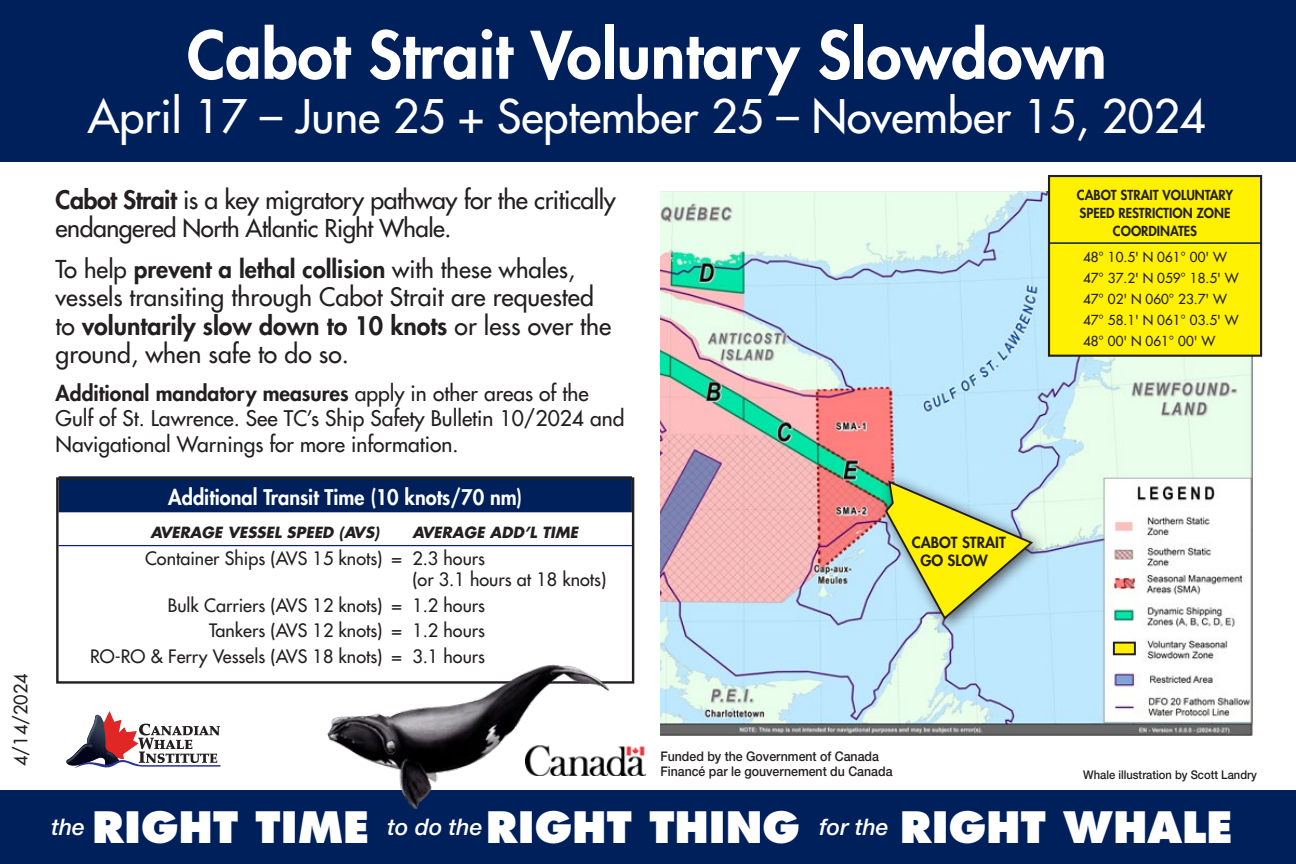
<style>
.page{position:relative;width:1296px;height:864px;background:#fff}
.page>*{position:absolute;margin:0;border:0;box-sizing:border-box;transform-origin:0 0}
.t1{font:800 63.9px "Futura";color:#fff}
.t2{font:45px "Futura";color:#fff}
.t3{font:800 42px "Futura";color:#fff}
.t4{font:24.9px/28.5px "Futura";color:#231f20}
.t5{font:24.9px "Futura";letter-spacing:-.02em;color:#231f20}
.t6{font:800 24px "Futura";color:#231f20}
.t7{font:24px "Futura";letter-spacing:-.02em;color:#231f20}
.t8{font:italic 500 22.8px "Helvetica Neue";color:#fff}
.t9{font:21px/25.5px "Futura";color:#231f20}
.t10{font:800 21px "Futura";color:#fff;scale:.95 1}
.t11{font:18px/21px "Futura";color:#231f20}
.t12{font:italic 700 15px "Futura";color:#231f20}
.t13{font:800 15px/18px "Futura";color:#231f20}
.t14{font:13.5px "Futura";color:#231f20}
.t15{font:800 13.5px/18px "Futura";color:#231f20;text-align:center}
.t16{font:500 13.2px/15.3px "Helvetica Neue";color:#231f20;scale:.93 1}
.t17{font:500 12px "Helvetica Neue";color:#231f20;scale:.93 1}
.s1{font-weight:800}
.s2{font-size:24.9px}
.s3{font-weight:400}
.s4{font-size:24px}
</style>
<div class="page">
<div style="left:0;top:790px;width:1296px;height:74px;background:#00205b"></div>
<div style="left:0;top:0;width:1296px;height:162px;background:#00205b"></div>
<img style="left:661px;top:191px;width:592px;height:544px">
<div style="left:877px;top:472px;width:170px;height:162px;background:#231f20;opacity:.75"></div>
<svg style="left:884px;top:479px;width:151px;height:142px"></svg>
<div style="left:1114px;top:643px;width:21px;height:11px;background:#fff101"></div>
<div style="left:1113px;top:642px;width:23px;height:13px;border:2px solid #231f20"></div>
<div style="left:1049px;top:176px;width:212px;height:180px;background:#fff101"></div>
<hr style="left:1050px;top:242px;width:210px;height:2px;background:#00205b">
<div style="left:1048px;top:175px;width:214px;height:182px;border:2px solid #231f20"></div>
<img style="left:631px;top:746px;width:16px;height:29px">
<img style="left:66px;top:755px;width:8px;height:11px">
<svg style="left:74px;top:711px;width:146px;height:57px"></svg>
<div style="left:59px;top:476px;width:573px;height:36px;background:#00205b"></div>
<hr style="left:59px;top:545px;width:573px;height:1px;background:#00199f">
<div style="left:56px;top:477px;width:578px;height:207px;border:2px solid #231f20"></div>
<img style="left:315px;top:664px;width:316px;height:146px">
<p class="t11" style="left:10px;top:766px;width:94px;rotate:-90deg">4/14/2024</p>
<p class="t1" style="left:187px;top:13px;width:921px">Cabot Strait Voluntary Slowdown</p>
<p class="t2" style="left:88px;top:87px;width:1119px">April 17 – June 25 + September 25 – November 15, 2024</p>
<p class="t5" style="left:56px;top:183px;width:562px"><span class="s1">Cabot Strait</span> is a key migratory pathway for the critically</p>
<p class="t7" style="left:56px;top:213px;width:397px"><span class="s2">endanger</span>ed North Atlantic Right Whale.</p>
<p class="t6" style="left:56px;top:253px;width:521px"><span class="s3">To help</span> prevent a lethal collision <span class="s3">with these whales,</span></p>
<p class="t4" style="left:56px;top:283px;width:557px"><span class="s4">vessels trans</span>iting through Cabot Strait are requested to <span class="s1">voluntarily slow down to 10 knots</span> or less over the ground, when safe to do so.</p>
<p class="t9" style="left:56px;top:380px;width:570px"><span class="s1">Additional mandatory measures</span> apply in other areas of the<br>Gulf of St. Lawrence. See TC’s Ship Safety Bulletin 10/2024 and<br>Navigational Warnings for more information.</p>
<p class="t10" style="left:168px;top:483px;width:374px">Additional Transit Time (10 knots/70 nm)</p>
<p class="t12" style="left:150px;top:522px;width:231px">AVERAGE VESSEL SPEED (AVS)</p>
<p class="t12" style="left:413px;top:522px;width:167px">AVERAGE ADD’L TIME</p>
<p class="t11" style="left:412px;top:548px;width:195px;text-indent:-267px">Container Ships (AVS 15 knots) = 2.3 hours<br>(or 3.1 hours at 18 knots)</p>
<p class="t11" style="left:168px;top:594px;width:319px">Bulk Carriers (AVS 12 knots) = 1.2 hours</p>
<p class="t11" style="left:209px;top:620px;width:278px">Tankers (AVS 12 knots) = 1.2 hours</p>
<p class="t11" style="left:90px;top:646px;width:397px">RO-RO &amp; Ferry Vessels (AVS 18 knots) = 3.1 hours</p>
<p class="t13" style="left:920px;top:533px;width:87px;text-indent:-9px">CABOT STRAIT<br>GO SLOW</p>
<p class="t16" style="left:660px;top:748px;width:251px">Funded by the Government of Canada<br>Financé par le gouvernement du Canada</p>
<p class="t15" style="left:1077px;top:186px;width:158px">CABOT STRAIT VOLUNTARY<br>SPEED RESTRICTION ZONE<br>COORDINATES</p>
<p class="t14" style="left:1083px;top:248px;width:145px">48° 10.5' N 061° 00' W</p>
<p class="t14" style="left:1083px;top:269px;width:157px">47° 37.2' N 059° 18.5' W</p>
<p class="t14" style="left:1083px;top:290px;width:145px">47° 02' N 060° 23.7' W</p>
<p class="t14" style="left:1083px;top:311px;width:157px">47° 58.1' N 061° 03.5' W</p>
<p class="t14" style="left:1083px;top:332px;width:134px">48° 00' N 061° 00' W</p>
<p class="t17" style="left:1083px;top:768px;width:188px">Whale illustration by Scott Landry</p>
<p class="t8" style="left:52px;top:813px;width:35px">the</p>
<p class="t3" style="left:92px;top:802px;width:279px">RIGHT TIME</p>
<p class="t8" style="left:388px;top:813px;width:96px">to do the</p>
<p class="t3" style="left:486px;top:802px;width:316px">RIGHT THING</p>
<p class="t8" style="left:820px;top:813px;width:70px">for the</p>
<p class="t3" style="left:900px;top:802px;width:334px">RIGHT WHALE</p>
</div>
